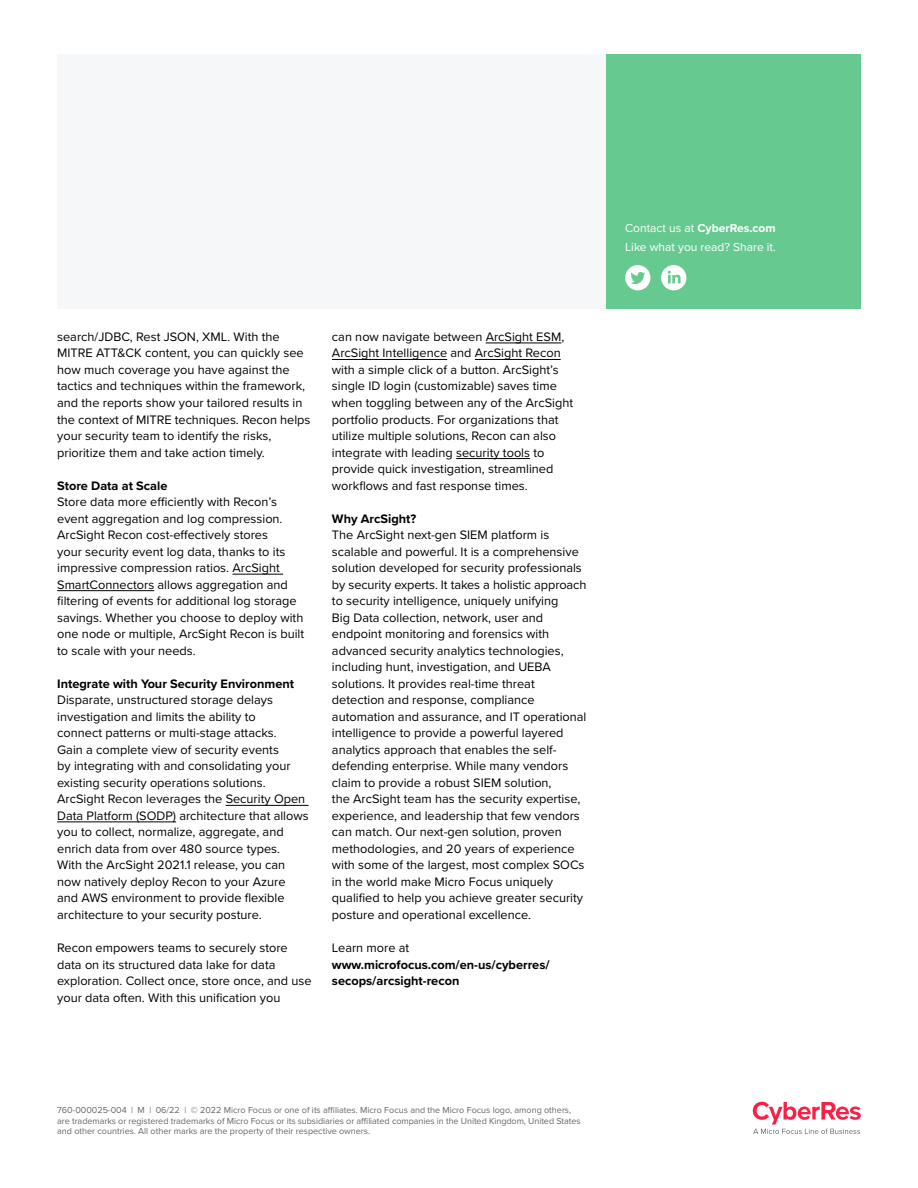
<style>
.page{position:relative;width:918px;height:1188px;background:#fff}
.page>*{position:absolute;margin:0;border:0;box-sizing:border-box;transform-origin:0 0}
.Body{font:12.75px/16.5px "Proxima Nova";color:#000}
.Header_2{font:700 12.75px "Proxima Nova";color:#000}
.Body-2{font:700 12.75px/16.5px "Proxima Nova";color:#000}
.Contact_White{font:12px "Proxima Nova";color:#fff}
.Contact_White-2{font:700 12px "Proxima Nova";color:#fff}
.Mouse_Type{font:9px/10.5px "Proxima Nova";color:#656668}
.s1{font-weight:400}
</style>
<div class="page">
<div style="left:57px;top:54px;width:804px;height:254px;background:#f5f7f8"></div>
<hr style="left:232px;top:574px;width:51px;height:1px;background:#000">
<hr style="left:57px;top:590px;width:97px;height:1px;background:#000">
<hr style="left:226px;top:805px;width:83px;height:1px;background:#000">
<hr style="left:57px;top:822px;width:119px;height:1px;background:#000">
<hr style="left:486px;top:343px;width:75px;height:1px;background:#000">
<hr style="left:332px;top:359px;width:115px;height:1px;background:#000">
<hr style="left:475px;top:359px;width:86px;height:1px;background:#000">
<hr style="left:456px;top:458px;width:74px;height:1px;background:#000">
<div style="left:606px;top:54px;width:255px;height:254px;background:#66ca90"></div>
<div style="left:625px;top:265px;width:25px;height:25px;background:#fff;border-radius:13px"></div>
<svg style="left:630px;top:272px;width:15px;height:12px"></svg>
<div style="left:661px;top:265px;width:25px;height:25px;background:#fff;border-radius:13px"></div>
<svg style="left:668px;top:271px;width:13px;height:12px"></svg>
<svg style="left:753px;top:1102px;width:108px;height:32px"></svg>
<p class="Body" style="left:57px;top:328px;width:255px">search/JDBC, Rest JSON, XML. With the MITRE ATT&amp;CK content, you can quickly see how much coverage you have against the tactics and techniques within the framework, and the reports show your tailored results in the context of MITRE techniques. Recon helps your security team to identify the risks, prioritize them and take action timely.</p>
<p class="Header_2" style="left:57px;top:476px;width:112px">Store Data at Scale</p>
<p class="Body" style="left:57px;top:493px;width:249px">Store data more efficiently with Recon’s event aggregation and log compression.<br>ArcSight Recon cost-effectively stores<br>your security event log data, thanks to its impressive compression ratios. ArcSight SmartConnectors allows aggregation and filtering of events for additional log storage savings. Whether you choose to deploy with one node or multiple, ArcSight Recon is built to scale with your needs.</p>
<p class="Header_2" style="left:57px;top:674px;width:238px">Integrate with Your Security Environment</p>
<p class="Body" style="left:57px;top:691px;width:253px">Disparate, unstructured storage delays investigation and limits the ability to<br>connect patterns or multi-stage attacks.<br>Gain a complete view of security events<br>by integrating with and consolidating your existing security operations solutions.<br>ArcSight Recon leverages the Security Open Data Platform (SODP) architecture that allows you to collect, normalize, aggregate, and enrich data from over 480 source types.<br>With the ArcSight 2021.1 release, you can now natively deploy Recon to your Azure and AWS environment to provide flexible architecture to your security posture.</p>
<p class="Body" style="left:57px;top:939px;width:256px">Recon empowers teams to securely store data on its structured data lake for data exploration. Collect once, store once, and use your data often. With this unification you</p>
<p class="Body" style="left:332px;top:328px;width:243px">can now navigate between ArcSight ESM, ArcSight Intelligence and ArcSight Recon with a simple click of a button. ArcSight’s single ID login (customizable) saves time when toggling between any of the ArcSight portfolio products. For organizations that utilize multiple solutions, Recon can also integrate with leading security tools to provide quick investigation, streamlined workflows and fast response times.</p>
<p class="Header_2" style="left:332px;top:509px;width:86px">Why ArcSight?</p>
<p class="Body" style="left:332px;top:526px;width:256px">The ArcSight next-gen SIEM platform is scalable and powerful. It is a comprehensive solution developed for security professionals by security experts. It takes a holistic approach to security intelligence, uniquely unifying<br>Big Data collection, network, user and endpoint monitoring and forensics with advanced security analytics technologies, including hunt, investigation, and UEBA solutions. It provides real-time threat detection and response, compliance automation and assurance, and IT operational intelligence to provide a powerful layered analytics approach that enables the self&shy;defending enterprise. While many vendors claim to provide a robust SIEM solution,<br>the ArcSight team has the security expertise, experience, and leadership that few vendors can match. Our next-gen solution, proven methodologies, and 20 years of experience with some of the largest, most complex SOCs in the world make Micro Focus uniquely qualified to help you achieve greater security posture and operational excellence.</p>
<p class="Body" style="left:332px;top:939px;width:79px">Learn more at</p>
<p class="Body-2" style="left:332px;top:956px;width:219px">www.microfocus.com/en-us/cyberres/ secops/arcsight-recon</p>
<p class="Contact_White-2" style="left:625px;top:219px;width:152px"><span class="s1">Contact us at</span> CyberRes.com</p>
<p class="Contact_White" style="left:625px;top:238px;width:152px">Like what you read? Share it.</p>
<p class="Mouse_Type" style="left:57px;top:1104px;width:525px">760-000025-004 | M | 06/22 | © 2022 Micro Focus or one of its affiliates. Micro Focus and the Micro Focus logo, among others, are trademarks or registered trademarks of Micro Focus or its subsidiaries or affiliated companies in the United Kingdom, United States and other countries. All other marks are the property of their respective owners.</p>
</div>
